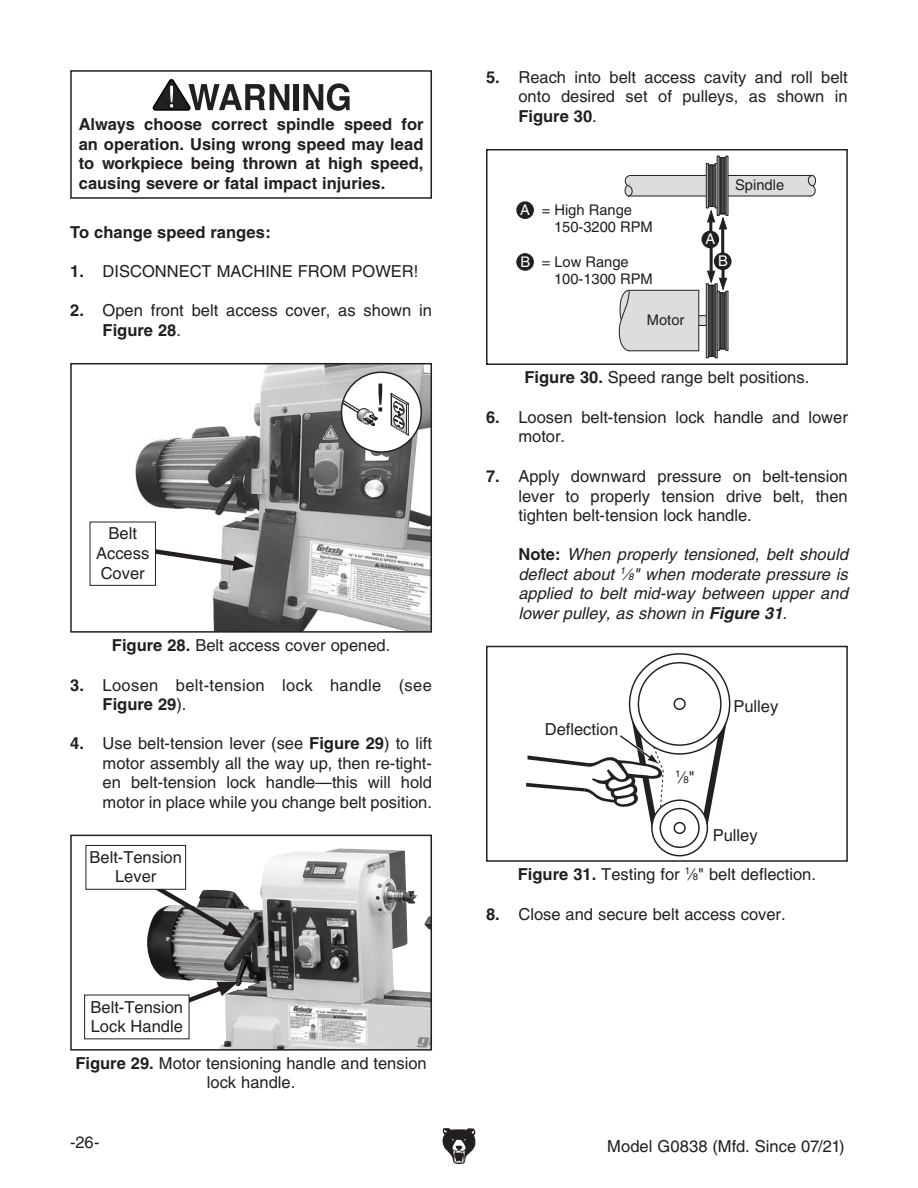
<style>
.page{position:relative;width:918px;height:1188px;background:#fff}
.page>*{position:absolute;margin:0;border:0;box-sizing:border-box;transform-origin:0 0}
.G-Primary_List{font:16.5px/19.5px "Helvetica";color:#231f20;text-align:justify}
.G-Figure_Text{font:16.5px/19.5px "Helvetica";color:#231f20;text-align:center}
.G-Normal_Paragraph{font:700 16.5px/19.5px "Helvetica";color:#231f20;text-align:justify}
.G-Primary_List-2{font:italic 16.5px/19.5px "Helvetica";color:#231f20;text-align:justify}
.G-Primary_List-3{font:16.5px/19.5px "Helvetica";letter-spacing:.02em;color:#231f20}
.t1{font:14.7px/17.7px "Helvetica";color:#231f20}
.t2{font:14.7px "Helvetica";color:#fff}
.G-Figure_Text-2{font:9.6px "Helvetica";color:#231f20}
.s1{font-weight:700}
.s2{color:#fff}
.s3{font-weight:700;font-style:normal}
.s4{font-size:9.6px}
.s5{font-size:16.5px}
</style>
<div class="page">
<svg style="left:442px;top:1128px;width:34px;height:36px"></svg>
<img style="left:89px;top:366px;width:340px;height:264px">
<div style="left:70px;top:363px;width:362px;height:270px;border:2px solid #231f20"></div>
<svg style="left:153px;top:79px;width:136px;height:32px"></svg>
<div style="left:294px;top:84px;width:5px;height:26px;background:#231f20"></div>
<svg style="left:303px;top:83px;width:47px;height:28px"></svg>
<div style="left:70px;top:70px;width:362px;height:129px;border:2px solid #231f20"></div>
<div style="left:341px;top:372px;width:80px;height:80px;background:#fff;border-radius:50%"></div>
<svg style="left:390px;top:393px;width:19px;height:43px"></svg>
<svg style="left:341px;top:384px;width:41px;height:42px"></svg>
<div style="left:341px;top:372px;width:81px;height:81px;border:2px solid #231f20;border-radius:50%"></div>
<svg style="left:728px;top:175px;width:88px;height:22px;background:#c8c8ca"></svg>
<svg style="left:700px;top:317px;width:6px;height:7px"></svg>
<div style="left:697px;top:315px;width:16px;height:11px;border:1px solid #231f20"></div>
<svg style="left:618px;top:290px;width:82px;height:62px;background:#d3d4d5"></svg>
<svg style="left:624px;top:175px;width:82px;height:22px;background:#c9c9cb"></svg>
<hr style="left:709px;top:222px;width:3px;height:21px;background:#231f20">
<hr style="left:710px;top:243px;width:3px;height:28px;background:#231f20">
<hr style="left:721px;top:229px;width:3px;height:28px;background:#231f20">
<svg style="left:706px;top:208px;width:22px;height:22px"></svg>
<svg style="left:706px;top:270px;width:22px;height:22px"></svg>
<div style="left:714px;top:252px;width:18px;height:18px;background:#231f20;border-radius:50%"></div>
<div style="left:702px;top:231px;width:17px;height:17px;background:#231f20;border-radius:50%"></div>
<div style="left:516px;top:201px;width:18px;height:18px;background:#231f20;border-radius:50%"></div>
<div style="left:516px;top:253px;width:18px;height:18px;background:#231f20;border-radius:50%"></div>
<div style="left:726px;top:156px;width:2px;height:60px;border:1px solid #231f20"></div>
<div style="left:719px;top:157px;width:2px;height:57px;border:1px solid #231f20"></div>
<div style="left:720px;top:157px;width:2px;height:57px;border:1px solid #231f20"></div>
<div style="left:722px;top:157px;width:2px;height:57px;border:1px solid #231f20"></div>
<div style="left:723px;top:157px;width:2px;height:57px;border:1px solid #231f20"></div>
<div style="left:724px;top:157px;width:2px;height:57px;border:1px solid #231f20"></div>
<div style="left:715px;top:163px;width:2px;height:45px;border:1px solid #231f20"></div>
<div style="left:706px;top:163px;width:3px;height:45px;border:1px solid #231f20"></div>
<div style="left:708px;top:165px;width:2px;height:42px;border:1px solid #231f20"></div>
<div style="left:709px;top:165px;width:2px;height:42px;border:1px solid #231f20"></div>
<div style="left:711px;top:165px;width:2px;height:42px;border:1px solid #231f20"></div>
<div style="left:712px;top:165px;width:2px;height:42px;border:1px solid #231f20"></div>
<div style="left:713px;top:165px;width:2px;height:42px;border:1px solid #231f20"></div>
<div style="left:706px;top:284px;width:3px;height:74px;border:1px solid #231f20"></div>
<div style="left:715px;top:284px;width:2px;height:74px;border:1px solid #231f20"></div>
<div style="left:713px;top:285px;width:2px;height:72px;border:1px solid #231f20"></div>
<div style="left:712px;top:285px;width:2px;height:72px;border:1px solid #231f20"></div>
<div style="left:711px;top:285px;width:2px;height:72px;border:1px solid #231f20"></div>
<div style="left:709px;top:285px;width:2px;height:72px;border:1px solid #231f20"></div>
<div style="left:708px;top:285px;width:2px;height:72px;border:1px solid #231f20"></div>
<div style="left:726px;top:291px;width:2px;height:60px;border:1px solid #231f20"></div>
<div style="left:724px;top:292px;width:2px;height:57px;border:1px solid #231f20"></div>
<div style="left:723px;top:292px;width:2px;height:57px;border:1px solid #231f20"></div>
<div style="left:722px;top:292px;width:2px;height:57px;border:1px solid #231f20"></div>
<div style="left:720px;top:292px;width:2px;height:57px;border:1px solid #231f20"></div>
<div style="left:719px;top:292px;width:2px;height:57px;border:1px solid #231f20"></div>
<div style="left:486px;top:149px;width:362px;height:216px;border:2px solid #231f20"></div>
<svg style="left:696px;top:703px;width:35px;height:135px"></svg>
<svg style="left:630px;top:654px;width:100px;height:100px"></svg>
<svg style="left:652px;top:800px;width:55px;height:56px"></svg>
<div style="left:651px;top:799px;width:57px;height:57px;border:1px solid #231f20;border-radius:50%"></div>
<div style="left:638px;top:663px;width:83px;height:82px;background:#fff;border-radius:50%"></div>
<div style="left:660px;top:809px;width:39px;height:38px;background:#fff;border-radius:50%"></div>
<div style="left:660px;top:808px;width:40px;height:40px;border:1px solid #231f20;border-radius:50%"></div>
<div style="left:674px;top:698px;width:12px;height:12px;border:1px solid #231f20;border-radius:50%"></div>
<div style="left:674px;top:822px;width:12px;height:12px;border:1px solid #231f20;border-radius:50%"></div>
<svg style="left:526px;top:695px;width:138px;height:148px"></svg>
<div style="left:486px;top:646px;width:362px;height:216px;border:2px solid #231f20"></div>
<div style="left:667px;top:766px;width:36px;height:24px;background:#fff"></div>
<svg style="left:156px;top:542px;width:98px;height:29px"></svg>
<div style="left:90px;top:522px;width:65px;height:63px;background:#fff"></div>
<div style="left:90px;top:522px;width:66px;height:64px;border:1px solid #231f20"></div>
<img style="left:146px;top:849px;width:283px;height:199px">
<div style="left:70px;top:835px;width:362px;height:216px;border:2px solid #231f20"></div>
<svg style="left:146px;top:870px;width:98px;height:68px"></svg>
<svg style="left:135px;top:980px;width:104px;height:44px"></svg>
<div style="left:85px;top:995px;width:104px;height:44px;background:#fff"></div>
<div style="left:86px;top:845px;width:100px;height:44px;background:#fff"></div>
<div style="left:86px;top:845px;width:100px;height:45px;border:1px solid #231f20"></div>
<p class="G-Normal_Paragraph" style="left:79px;top:115px;width:346px">Always choose correct spindle speed for an operation. Using wrong speed may lead to workpiece being thrown at high speed, causing severe or fatal impact injuries.</p>
<p class="G-Normal_Paragraph" style="left:70px;top:223px;width:202px">To change speed ranges:</p>
<p class="G-Primary_List" style="left:70px;top:262px;width:350px"><span class="s1">1.</span> DISCONNECT MACHINE FROM POWER!</p>
<p class="G-Primary_List" style="left:103px;top:301px;width:331px;text-indent:-32px"><span class="s1">2.</span> Open front belt access cover, as shown in<br><span class="s1">Figure 28</span>.</p>
<p class="G-Figure_Text" style="left:96px;top:524px;width:55px">Belt<br>Access<br>Cover</p>
<p class="G-Figure_Text" style="left:112px;top:635px;width:280px"><span class="s1">Figure 28.</span> Belt access cover opened.</p>
<p class="G-Primary_List-3" style="left:103px;top:675px;width:331px;text-indent:-32px"><span class="s1">3.</span> Loosen belt-tension lock handle (see<br><span class="s1">Figure 29</span>).</p>
<p class="G-Primary_List" style="left:103px;top:734px;width:331px;text-indent:-32px"><span class="s1">4.</span> Use belt-tension lever (see <span class="s1">Figure 29</span>) to lift motor assembly all the way up, then re-tight&shy;en belt-tension lock handle—this will hold motor in place while you change belt position.</p>
<p class="G-Figure_Text" style="left:90px;top:847px;width:94px">Belt-Tension</p>
<p class="G-Figure_Text" style="left:115px;top:867px;width:43px">Lever</p>
<p class="G-Figure_Text" style="left:91px;top:997px;width:94px;text-align:left">Belt-Tension<br>Lock Handle</p>
<p class="G-Figure_Text" style="left:75px;top:1053px;width:353px"><span class="s1">Figure 29.</span> Motor tensioning handle and tension lock handle.</p>
<p class="G-Primary_List" style="left:518px;top:67px;width:331px;text-indent:-32px"><span class="s1">5.</span> Reach into belt access cavity and roll belt onto desired set of pulleys, as shown in <span class="s1">Figure 30</span>.</p>
<p class="t1" style="left:554px;top:201px;width:100px;text-indent:-34px"><span class="s2">A</span> = High Range<br>150-3200 RPM</p>
<p class="t1" style="left:554px;top:253px;width:100px;text-indent:-33px"><span class="s2">B</span> = Low Range<br>100-1300 RPM</p>
<p class="t1" style="left:647px;top:311px;width:39px">Motor</p>
<p class="t1" style="left:735px;top:176px;width:51px">Spindle</p>
<p class="t2" style="left:705px;top:230px;width:11px">A</p>
<p class="t2" style="left:718px;top:253px;width:11px">B</p>
<p class="G-Figure_Text" style="left:525px;top:368px;width:286px"><span class="s1">Figure 30.</span> Speed range belt positions.</p>
<p class="G-Primary_List" style="left:518px;top:407px;width:331px;text-indent:-32px"><span class="s1">6.</span> Loosen belt-tension lock handle and lower motor.</p>
<p class="G-Primary_List" style="left:518px;top:467px;width:331px;text-indent:-32px"><span class="s1">7.</span> Apply downward pressure on belt-tension lever to properly tension drive belt, then tighten belt-tension lock handle.</p>
<p class="G-Primary_List-2" style="left:518px;top:545px;width:331px"><span class="s3">Note:</span> When properly tensioned, belt should deflect about <sup>1</sup>⁄<span class="s4">8</span>" when moderate pressure is applied to belt mid-way between upper and lower pulley, as shown in <span class="s1">Figure 31</span>.</p>
<p class="G-Primary_List" style="left:545px;top:719px;width:75px">Deflection</p>
<p class="G-Primary_List" style="left:733px;top:696px;width:46px">Pulley</p>
<p class="G-Figure_Text-2" style="left:675px;top:771px;width:21px">1<span class="s5">⁄</span>8<span class="s5">"</span></p>
<p class="G-Primary_List" style="left:713px;top:825px;width:46px">Pulley</p>
<p class="G-Figure_Text" style="left:518px;top:864px;width:300px"><span class="s1">Figure 31.</span> Testing for <sup>1</sup>⁄<span class="s4">8</span>" belt deflection.</p>
<p class="G-Primary_List" style="left:486px;top:904px;width:301px"><span class="s1">8.</span> Close and secure belt access cover.</p>
<p class="G-Primary_List" style="left:70px;top:1133px;width:31px">-26-</p>
<p class="G-Primary_List" style="left:607px;top:1136px;width:239px">Model G0838 (Mfd. Since 07/21)</p>
</div>
